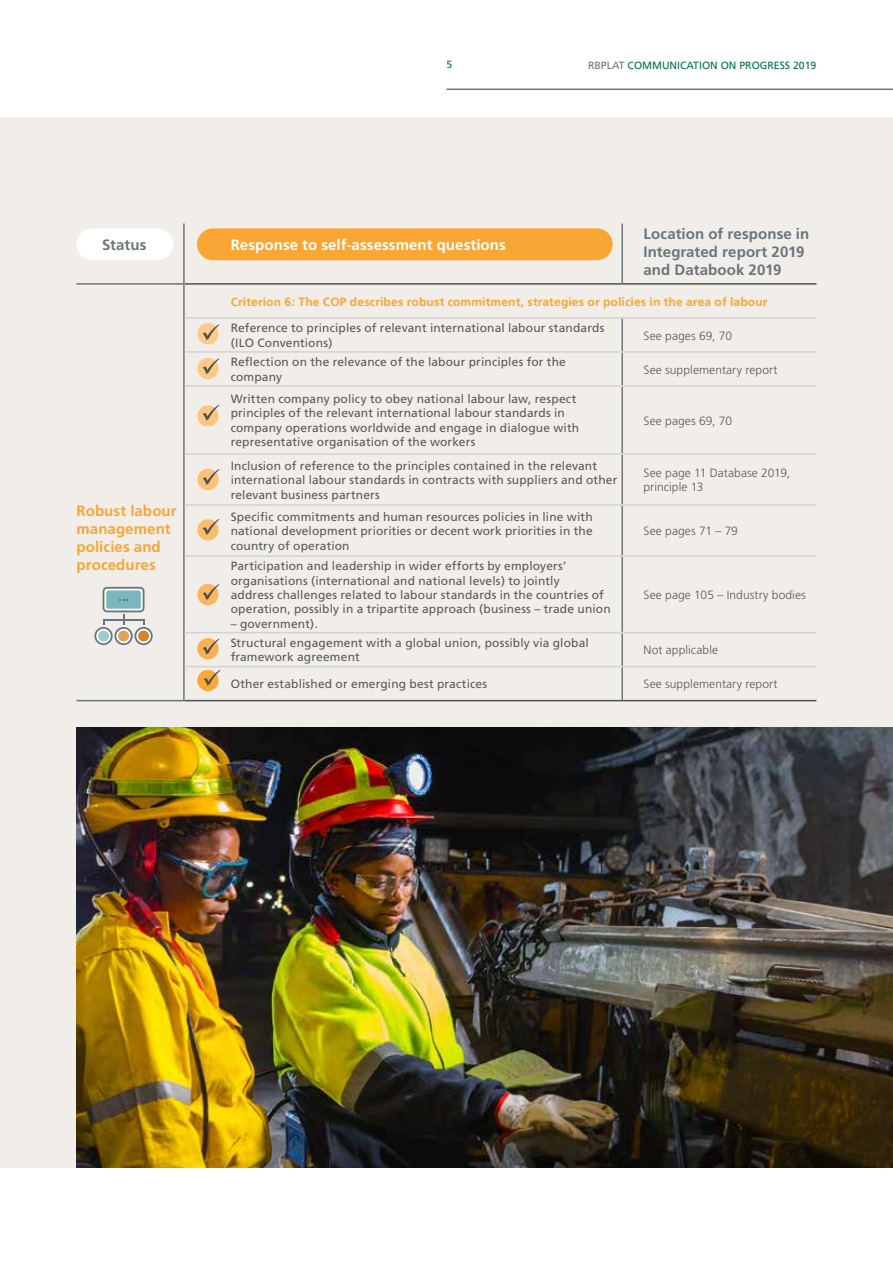
<style>
.page{position:relative;width:893px;height:1263px;background:#fff}
.page>*{position:absolute;margin:0;border:0;box-sizing:border-box;transform-origin:0 0}
.t1{font:700 15px/18px "Frutiger";letter-spacing:.005em;color:#6a757c}
.t2{font:700 15px/18px "Frutiger";letter-spacing:.005em;color:#faa634}
.t3{font:700 15px "Frutiger";letter-spacing:.005em;color:#fff}
.t4{font:12px/14.4px "Frutiger";letter-spacing:.01em;color:#58595b}
.t5{font:300 12px/14.4px "Frutiger";letter-spacing:.01em;color:#58595b}
.t6{font:700 12px "Frutiger";letter-spacing:.015em;color:#faa634}
.t7{font:10.5px "Frutiger";color:#006f51}
.s1{color:#6a757c}
</style>
<div class="page">
<hr style="left:446px;top:89px;width:447px;height:1px;background:#6a757c">
<div style="left:0;top:117px;width:893px;height:1050px;background:#f1ede9"></div>
<div style="left:77px;top:228px;width:96px;height:32px;background:#fff;border-radius:16px"></div>
<div style="left:197px;top:228px;width:416px;height:32px;background:#faa634;border-radius:16px"></div>
<hr style="left:622px;top:317px;width:194px;height:2px;background:#d1d3d4">
<hr style="left:622px;top:351px;width:194px;height:2px;background:#d1d3d4">
<hr style="left:622px;top:666px;width:194px;height:1px;background:#d1d3d4">
<hr style="left:77px;top:283px;width:108px;height:2px;background:#6a757c">
<hr style="left:77px;top:700px;width:108px;height:1px;background:#6a757c">
<hr style="left:183px;top:223px;width:2px;height:60px;background:#6a757c">
<hr style="left:621px;top:223px;width:2px;height:60px;background:#6a757c">
<hr style="left:183px;top:285px;width:2px;height:33px;background:#6a757c">
<hr style="left:183px;top:633px;width:2px;height:34px;background:#6a757c">
<hr style="left:183px;top:318px;width:2px;height:34px;background:#6a757c">
<hr style="left:183px;top:667px;width:2px;height:33px;background:#6a757c">
<hr style="left:183px;top:352px;width:2px;height:34px;background:#6a757c">
<hr style="left:183px;top:386px;width:2px;height:68px;background:#6a757c">
<hr style="left:183px;top:454px;width:2px;height:51px;background:#6a757c">
<hr style="left:183px;top:505px;width:2px;height:51px;background:#6a757c">
<hr style="left:183px;top:556px;width:2px;height:77px;background:#6a757c">
<hr style="left:621px;top:633px;width:2px;height:33px;background:#6a757c">
<hr style="left:621px;top:319px;width:2px;height:32px;background:#6a757c">
<hr style="left:621px;top:667px;width:2px;height:33px;background:#6a757c">
<hr style="left:621px;top:353px;width:2px;height:32px;background:#6a757c">
<hr style="left:621px;top:387px;width:2px;height:66px;background:#6a757c">
<hr style="left:621px;top:455px;width:2px;height:49px;background:#6a757c">
<hr style="left:621px;top:506px;width:2px;height:49px;background:#6a757c">
<hr style="left:621px;top:557px;width:2px;height:75px;background:#6a757c">
<hr style="left:185px;top:317px;width:437px;height:2px;background:#d1d3d4">
<hr style="left:185px;top:666px;width:437px;height:1px;background:#d1d3d4">
<hr style="left:185px;top:351px;width:437px;height:2px;background:#d1d3d4">
<hr style="left:185px;top:283px;width:437px;height:2px;background:#4d5253">
<hr style="left:622px;top:283px;width:194px;height:2px;background:#4d5253">
<hr style="left:185px;top:700px;width:437px;height:1px;background:#4d5253">
<hr style="left:622px;top:700px;width:194px;height:1px;background:#4d5253">
<hr style="left:185px;top:385px;width:437px;height:2px;background:#d1d3d4">
<hr style="left:622px;top:385px;width:194px;height:2px;background:#d1d3d4">
<hr style="left:185px;top:453px;width:437px;height:2px;background:#d1d3d4">
<hr style="left:622px;top:453px;width:194px;height:2px;background:#d1d3d4">
<hr style="left:185px;top:504px;width:437px;height:2px;background:#d1d3d4">
<hr style="left:622px;top:504px;width:194px;height:2px;background:#d1d3d4">
<hr style="left:185px;top:555px;width:437px;height:2px;background:#d1d3d4">
<hr style="left:622px;top:555px;width:194px;height:2px;background:#d1d3d4">
<hr style="left:185px;top:632px;width:437px;height:1px;background:#d1d3d4">
<hr style="left:622px;top:632px;width:194px;height:1px;background:#d1d3d4">
<svg style="left:94px;top:587px;width:59px;height:58px"></svg>
<div style="left:138px;top:630px;width:11px;height:11px;background:#da8129;border-radius:50%"></div>
<svg style="left:197px;top:638px;width:22px;height:21px"></svg>
<svg style="left:197px;top:584px;width:22px;height:21px"></svg>
<svg style="left:197px;top:519px;width:22px;height:21px"></svg>
<svg style="left:197px;top:469px;width:22px;height:21px"></svg>
<svg style="left:197px;top:405px;width:22px;height:21px"></svg>
<svg style="left:197px;top:358px;width:22px;height:21px"></svg>
<svg style="left:197px;top:323px;width:22px;height:21px"></svg>
<svg style="left:197px;top:670px;width:22px;height:21px"></svg>
<svg style="left:203px;top:324px;width:16px;height:16px"></svg>
<svg style="left:203px;top:519px;width:16px;height:16px"></svg>
<svg style="left:203px;top:358px;width:16px;height:16px"></svg>
<svg style="left:203px;top:584px;width:16px;height:16px"></svg>
<svg style="left:203px;top:405px;width:16px;height:16px"></svg>
<svg style="left:203px;top:639px;width:16px;height:16px"></svg>
<svg style="left:203px;top:469px;width:16px;height:16px"></svg>
<svg style="left:204px;top:670px;width:16px;height:16px"></svg>
<img style="left:77px;top:728px;width:816px;height:439px">
<p class="t7" style="left:446px;top:58px;width:7px">5</p>
<p class="t7" style="left:588px;top:59px;width:230px"><span class="s1">RBPLAT</span> COMMUNICATION ON PROGRESS 2019</p>
<p class="t1" style="left:102px;top:236px;width:46px">Status</p>
<p class="t3" style="left:231px;top:236px;width:277px">Response to self-assessment questions</p>
<p class="t1" style="left:643px;top:225px;width:167px">Location of response in<br>Integrated report 2019 and Databook 2019</p>
<p class="t2" style="left:77px;top:502px;width:102px">Robust labour management policies and procedures</p>
<p class="t6" style="left:231px;top:294px;width:538px">Criterion 6: The COP describes robust commitment, strategies or policies in the area of labour</p>
<p class="t4" style="left:231px;top:321px;width:375px">Reference to principles of relevant international labour standards (ILO Conventions)</p>
<p class="t5" style="left:643px;top:328px;width:90px">See pages 69, 70</p>
<p class="t4" style="left:231px;top:355px;width:337px">Reflection on the relevance of the labour principles for the company</p>
<p class="t5" style="left:643px;top:362px;width:136px">See supplementary report</p>
<p class="t4" style="left:231px;top:392px;width:350px">Written company policy to obey national labour law, respect principles of the relevant international labour standards in company operations worldwide and engage in dialogue with representative organisation of the workers</p>
<p class="t5" style="left:643px;top:413px;width:90px">See pages 69, 70</p>
<p class="t4" style="left:231px;top:458px;width:388px">Inclusion of reference to the principles contained in the relevant international labour standards in contracts with suppliers and other relevant business partners</p>
<p class="t5" style="left:643px;top:466px;width:148px">See page 11 Database 2019, principle 13</p>
<p class="t4" style="left:231px;top:509px;width:363px;text-align:justify">Specific commitments and human resources policies in line with national development priorities or decent work priorities in the country of operation</p>
<p class="t5" style="left:643px;top:524px;width:96px">See pages 71 – 79</p>
<p class="t4" style="left:231px;top:559px;width:381px">Participation and leadership in wider efforts by employers’ organisations (international and national levels) to jointly<br>address challenges related to labour standards in the countries of operation, possibly in a tripartite approach (business – trade union</p>
<p class="t4" style="left:231px;top:616px;width:89px">– government).</p>
<p class="t5" style="left:643px;top:588px;width:164px">See page 105 – Industry bodies</p>
<p class="t4" style="left:231px;top:636px;width:360px">Structural engagement with a global union, possibly via global framework agreement</p>
<p class="t5" style="left:643px;top:643px;width:76px">Not applicable</p>
<p class="t4" style="left:231px;top:677px;width:258px">Other established or emerging best practices</p>
<p class="t5" style="left:643px;top:677px;width:136px">See supplementary report</p>
</div>
